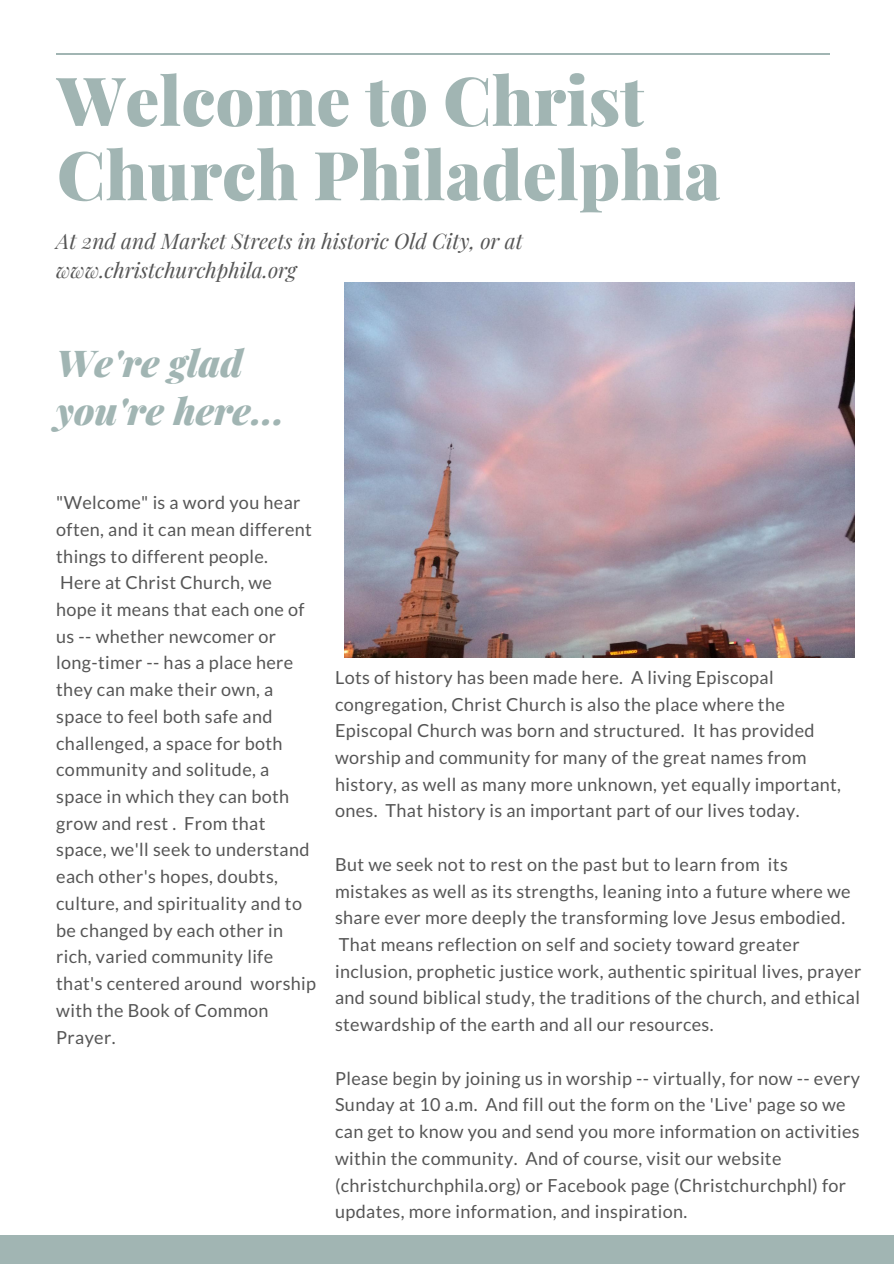
<style>
.page{position:relative;width:894px;height:1264px;background:#fff}
.page>*{position:absolute;margin:0;border:0;box-sizing:border-box;transform-origin:0 0}
.t1{font:900 67.5px/74.2px "Playfair Display";color:#a1b5b3}
.t2{font:italic 900 37.05px/47.8px "Playfair Display";color:#a1b5b3}
.t3{font:italic 21px/29.2px "Playfair Display";color:#565656}
.t4{font:18px/26.7px "Lato";letter-spacing:.02em;color:#565656}
</style>
<div class="page">
<div style="left:0;top:1235px;width:893px;height:28px;background:#a1b5b3"></div>
<hr style="left:56px;top:53px;width:773px;height:1px;background:#a1b5b3">
<img style="left:344px;top:283px;width:509px;height:374px">
<p class="t1" style="left:57px;top:61px;width:665px">Welcome to Christ<br>Church Philadelphia</p>
<p class="t3" style="left:56px;top:225px;width:468px">At 2nd and Market Streets in historic Old City, or at www.christchurchphila.org</p>
<p class="t2" style="left:56px;top:338px;width:230px">We're glad you're here...</p>
<p class="t4" style="left:56px;top:488px;width:261px">"Welcome" is a word you hear often, and it can mean different things to different people.<br>Here at Christ Church, we<br>hope it means that each one of us -- whether newcomer or long-timer -- has a place here they can make their own, a space to feel both safe and challenged, a space for both community and solitude, a space in which they can both grow and rest . From that space, we'll seek to understand each other's hopes, doubts, culture, and spirituality and to be changed by each other in rich, varied community life that's centered around worship with the Book of Common<br>Prayer.</p>
<p class="t4" style="left:335px;top:663px;width:507px">Lots of history has been made here. A living Episcopal congregation, Christ Church is also the place where the Episcopal Church was born and structured. It has provided worship and community for many of the great names from history, as well as many more unknown, yet equally important, ones. That history is an important part of our lives today.</p>
<p class="t4" style="left:335px;top:850px;width:527px">But we seek not to rest on the past but to learn from its mistakes as well as its strengths, leaning into a future where we share ever more deeply the transforming love Jesus embodied.<br>That means reflection on self and society toward greater inclusion, prophetic justice work, authentic spiritual lives, prayer and sound biblical study, the traditions of the church, and ethical stewardship of the earth and all our resources.</p>
<p class="t4" style="left:335px;top:1064px;width:526px">Please begin by joining us in worship -- virtually, for now -- every Sunday at 10 a.m. And fill out the form on the 'Live' page so we can get to know you and send you more information on activities within the community. And of course, visit our website (christchurchphila.org) or Facebook page (Christchurchphl) for updates, more information, and inspiration.</p>
</div>
